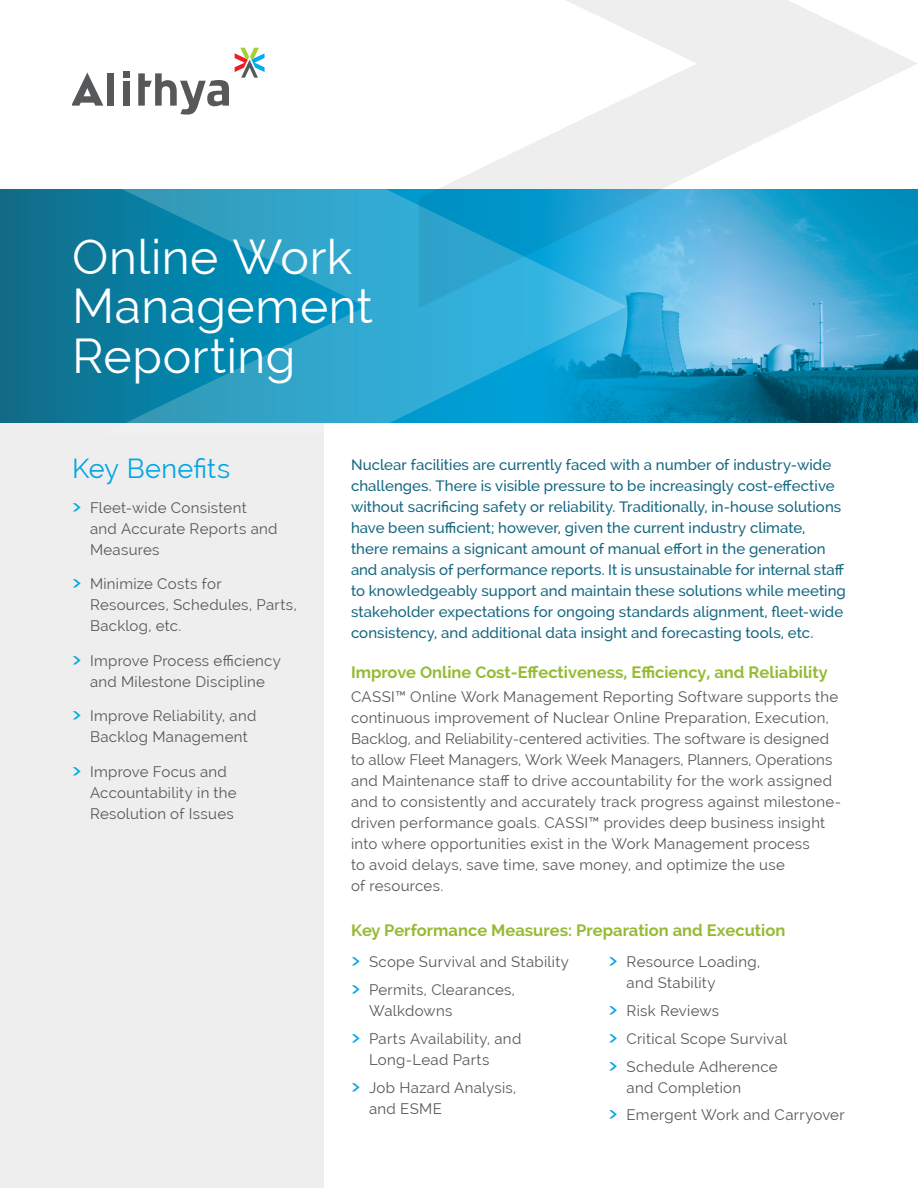
<style>
.page{position:relative;width:918px;height:1188px;background:#fff}
.page>*{position:absolute;margin:0;border:0;box-sizing:border-box;transform-origin:0 0}
.H1_title{font:48px/49.5px "Raleway";letter-spacing:.01em;color:#fff}
.t1{font:27px "Raleway";letter-spacing:.015em;color:#00a5e3}
.t2{font:700 16.5px "Raleway";color:#95bb33}
.t3{font:15px/21px "Raleway";letter-spacing:.02em;color:#57585a}
.Intro{font:500 15px/21px "Raleway";letter-spacing:.005em;color:#156781}
.s1{font-family:"Myriad Pro";font-size:22.5px;color:#00a5e3}
</style>
<div class="page">
<div style="left:0;top:189px;width:918px;height:234px;background:#0f7290"></div>
<div style="left:0;top:423px;width:324px;height:765px;background:#eeeeef"></div>
<img style="left:627px;top:308px;width:291px;height:115px">
<svg style="left:106px;top:189px;width:521px;height:234px;background:#1d9ac3"></svg>
<svg style="left:419px;top:0;width:499px;height:308px"></svg>
<svg style="left:235px;top:48px;width:30px;height:30px"></svg>
<svg style="left:72px;top:73px;width:31px;height:33px"></svg>
<div style="left:107px;top:73px;width:7px;height:33px;background:#57585a"></div>
<div style="left:123px;top:72px;width:7px;height:6px;background:#57585a"></div>
<div style="left:123px;top:81px;width:7px;height:25px;background:#57585a"></div>
<svg style="left:138px;top:73px;width:91px;height:42px"></svg>
<p class="H1_title" style="left:72px;top:232px;width:302px">Online Work<br>Management<br>Reporting</p>
<h2 class="t1" style="left:72px;top:453px;width:160px">Key Benefits</h2>
<p class="t3" style="left:90px;top:497px;width:189px;text-indent:-18px"><span class="s1">›</span> Fleet-wide Consistent<br>and Accurate Reports and<br>Measures</p>
<p class="t3" style="left:90px;top:573px;width:208px;text-indent:-18px"><span class="s1">›</span> Minimize Costs for<br>Resources, Schedules, Parts,<br>Backlog, etc.</p>
<p class="t3" style="left:72px;top:650px;width:210px;text-align:center"><span class="s1">›</span> Improve Process efficiency and Milestone Discipline</p>
<p class="t3" style="left:90px;top:705px;width:168px;text-indent:-18px"><span class="s1">›</span> Improve Reliability, and<br>Backlog Management</p>
<p class="t3" style="left:90px;top:761px;width:148px;text-indent:-18px"><span class="s1">›</span> Improve Focus and<br>Accountability in the<br>Resolution of Issues</p>
<p class="Intro" style="left:351px;top:454px;width:496px">Nuclear facilities are currently faced with a number of industry-wide challenges. There is visible pressure to be increasingly cost-effective without sacrificing safety or reliability. Traditionally, in-house solutions have been sufficient; however, given the current industry climate, there remains a signicant amount of manual effort in the generation and analysis of performance reports. It is unsustainable for internal staff to knowledgeably support and maintain these solutions while meeting stakeholder expectations for ongoing standards alignment, fleet-wide consistency, and additional data insight and forecasting tools, etc.</p>
<h4 class="t2" style="left:351px;top:663px;width:478px">Improve Online Cost-Effectiveness, Efficiency, and Reliability</h4>
<p class="t3" style="left:351px;top:686px;width:492px">CASSI™ Online Work Management Reporting Software supports the continuous improvement of Nuclear Online Preparation, Execution, Backlog, and Reliability-centered activities. The software is designed to allow Fleet Managers, Work Week Managers, Planners, Operations and Maintenance staff to drive accountability for the work assigned and to consistently and accurately track progress against milestone&shy;driven performance goals. CASSI™ provides deep business insight into where opportunities exist in the Work Management process<br>to avoid delays, save time, save money, and optimize the use<br>of resources.</p>
<h4 class="t2" style="left:351px;top:921px;width:436px">Key Performance Measures: Preparation and Execution</h4>
<p class="t3" style="left:351px;top:952px;width:220px"><span class="s1">›</span> Scope Survival and Stability</p>
<p class="t3" style="left:369px;top:979px;width:148px;text-indent:-18px"><span class="s1">›</span> Permits, Clearances,<br>Walkdowns</p>
<p class="t3" style="left:369px;top:1028px;width:154px;text-indent:-18px"><span class="s1">›</span> Parts Availability, and<br>Long-Lead Parts</p>
<p class="t3" style="left:369px;top:1077px;width:149px;text-indent:-18px"><span class="s1">›</span> Job Hazard Analysis, and ESME</p>
<p class="t3" style="left:627px;top:952px;width:135px;text-indent:-18px"><span class="s1">›</span> Resource Loading, and Stability</p>
<p class="t3" style="left:609px;top:1000px;width:112px"><span class="s1">›</span> Risk Reviews</p>
<p class="t3" style="left:609px;top:1028px;width:180px"><span class="s1">›</span> Critical Scope Survival</p>
<p class="t3" style="left:627px;top:1056px;width:153px;text-indent:-18px"><span class="s1">›</span> Schedule Adherence and Completion</p>
<p class="t3" style="left:609px;top:1105px;width:238px"><span class="s1">›</span> Emergent Work and Carryover</p>
</div>
